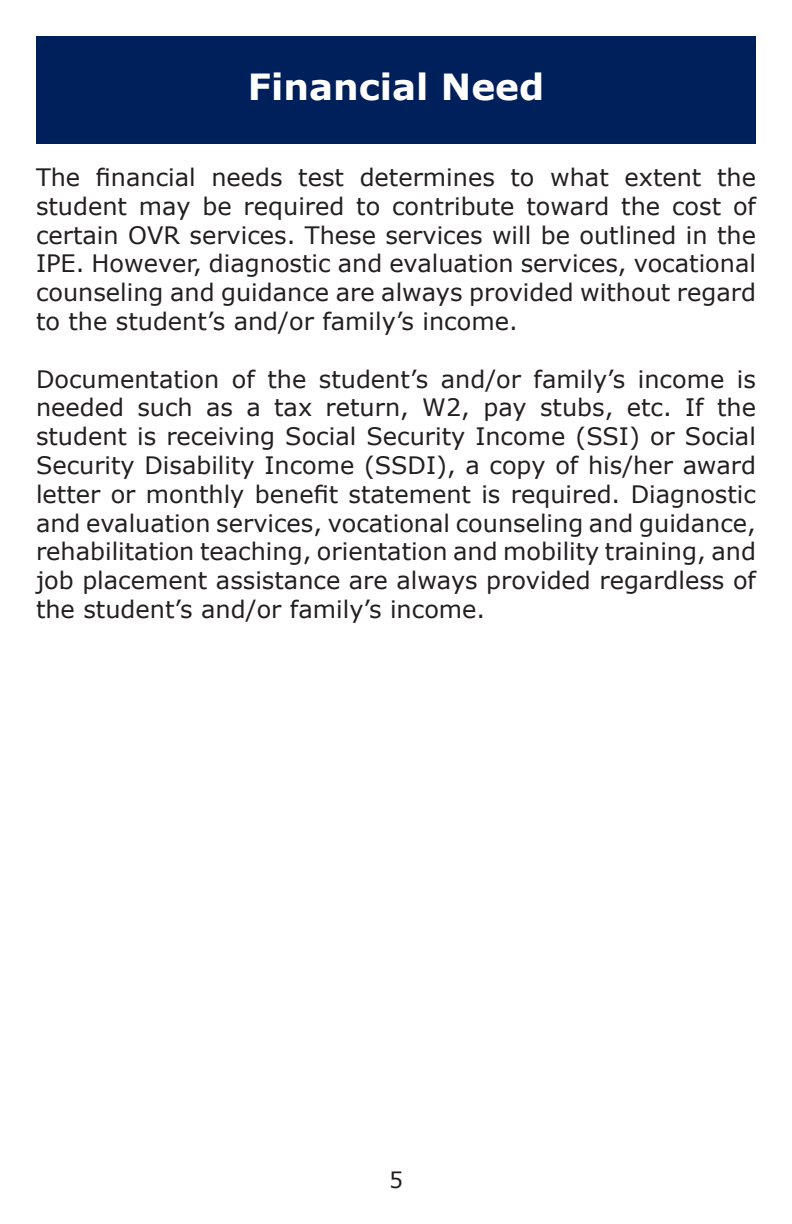
<style>
.page{position:relative;width:792px;height:1224px;background:#fff}
.page>*{position:absolute;margin:0;border:0;box-sizing:border-box;transform-origin:0 0}
.t1{font:700 36px "Verdana";color:#fff}
.t2{font:24px/28.8px "Verdana";color:#231f20;text-align:justify}
.t3{font:22px "Verdana";color:#231f20}
</style>
<div class="page">
<div style="left:36px;top:36px;width:720px;height:107px;background:#00205b"></div>
<p class="t1" style="left:248px;top:64px;width:298px">Financial Need</p>
<p class="t2" style="left:36px;top:162px;width:722px">The financial needs test determines to what extent the student may be required to contribute toward the cost of certain OVR services. These services will be outlined in the IPE. However, diagnostic and evaluation services, vocational counseling and guidance are always provided without regard to the student’s and/or family’s income.</p>
<p class="t2" style="left:36px;top:364px;width:722px">Documentation of the student’s and/or family’s income is needed such as a tax return, W2, pay stubs, etc. If the student is receiving Social Security Income (SSI) or Social Security Disability Income (SSDI), a copy of his/her award letter or monthly benefit statement is required. Diagnostic and evaluation services, vocational counseling and guidance, rehabilitation teaching, orientation and mobility training, and job placement assistance are always provided regardless of the student’s and/or family’s income.</p>
<p class="t3" style="left:389px;top:1166px;width:15px">5</p>
</div>
